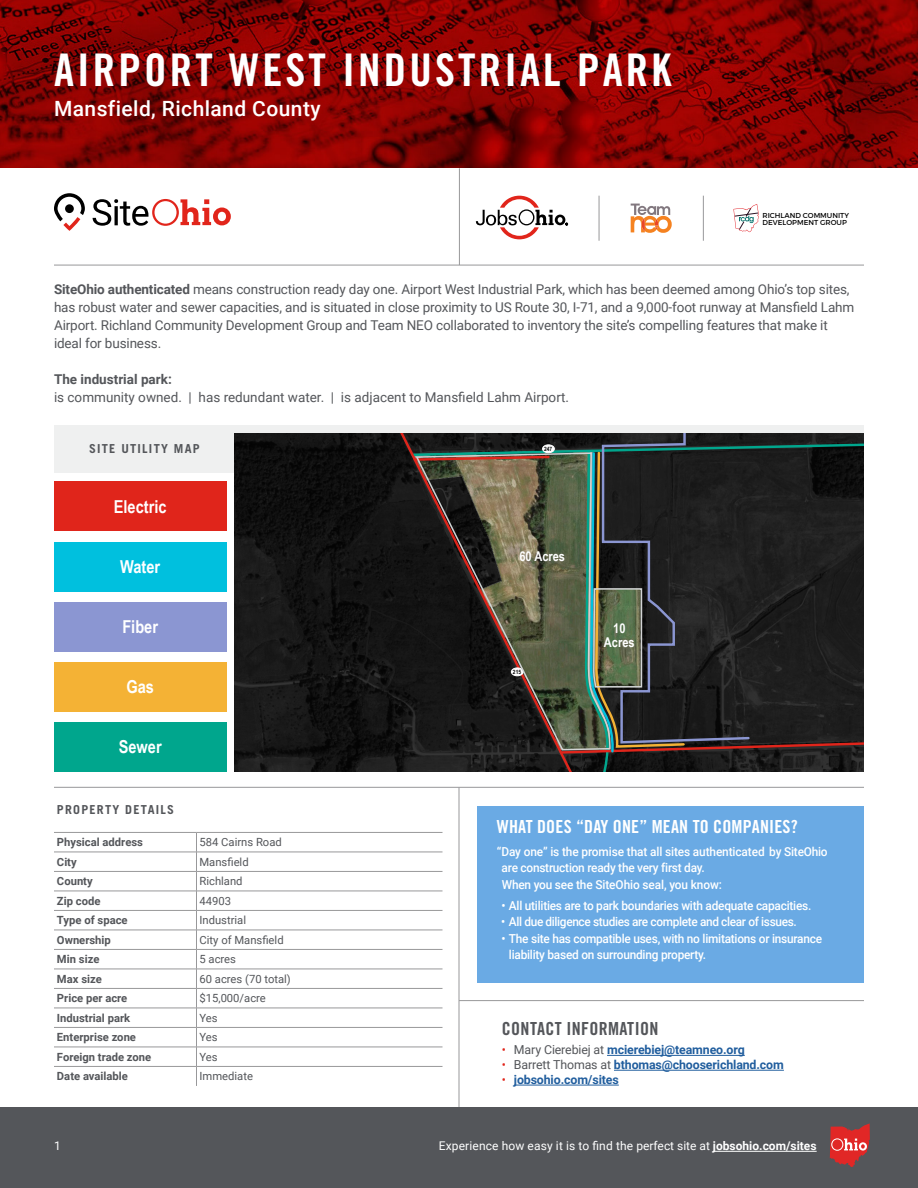
<style>
.page{position:relative;width:918px;height:1188px;background:#fff}
.page>*{position:absolute;margin:0;border:0;box-sizing:border-box;transform-origin:0 0}
.t1{font:45px "Trade Gothic LT Std Bd Cn 20";letter-spacing:.07em;color:#fff}
.t2{font:500 21px "Roboto";letter-spacing:.02em;color:#fff}
.t3{font:18px "Trade Gothic LT Std Bd Cn 20";letter-spacing:.01em;color:#fff}
.t4{font:18px "Trade Gothic LT Std Bd Cn 20";letter-spacing:.02em;color:#54565a}
.t5{font:700 17.85px "Arial Narrow";color:#fff}
.t6{font:13.5px/18px "Roboto";letter-spacing:-.01em;color:#54565a}
.t7{font:700 13.5px "Roboto";color:#54565a}
.t8{font:700 13.5px/13.5px "Arial Narrow";color:#fff;text-align:center}
.t9{font:500 12.3px/16.5px "Roboto";letter-spacing:-.02em;color:#fff;scale:.96 1}
.t10{font:700 12.3px "Roboto";letter-spacing:-.01em;color:#215e9e}
.t11{font:700 12.3px "Trade Gothic LT Std";letter-spacing:.1em;color:#54565a}
.t12{font:12px "Roboto";letter-spacing:.01em;color:#fff}
.t13{font:700 11.25px "Roboto";color:#54565a}
.t14{font:11.25px "Roboto";color:#54565a}
.t15{font:7.2px/7.4px "Montserrat";color:#000}
.t16{font:700 5.85px "Arial Narrow";color:#000}
.s1{font-weight:700}
.s2{font-weight:400;color:#e1251b}
.s3{font-weight:400;color:#54565a}
</style>
<div class="page">
<hr style="left:459px;top:787px;width:1px;height:325px;background:#98989a">
<div style="left:478px;top:806px;width:386px;height:176px;background:#6aaae4"></div>
<div style="left:54px;top:425px;width:810px;height:47px;background:#eff0f0"></div>
<svg style="left:235px;top:434px;width:629px;height:338px;background:#121212"></svg>
<svg style="left:601px;top:434px;width:150px;height:8px"></svg>
<svg style="left:391px;top:434px;width:188px;height:338px;background:#141313"></svg>
<hr style="left:54px;top:852px;width:142px;height:1px;background:#98989a">
<hr style="left:196px;top:852px;width:246px;height:1px;background:#98989a">
<hr style="left:54px;top:871px;width:142px;height:1px;background:#98989a">
<hr style="left:196px;top:871px;width:246px;height:1px;background:#98989a">
<hr style="left:54px;top:891px;width:142px;height:1px;background:#98989a">
<hr style="left:196px;top:891px;width:246px;height:1px;background:#98989a">
<hr style="left:54px;top:910px;width:142px;height:1px;background:#98989a">
<hr style="left:196px;top:910px;width:246px;height:1px;background:#98989a">
<hr style="left:54px;top:930px;width:142px;height:1px;background:#98989a">
<hr style="left:196px;top:930px;width:246px;height:1px;background:#98989a">
<hr style="left:54px;top:949px;width:142px;height:1px;background:#98989a">
<hr style="left:196px;top:949px;width:246px;height:1px;background:#98989a">
<hr style="left:54px;top:969px;width:142px;height:1px;background:#98989a">
<hr style="left:196px;top:969px;width:246px;height:1px;background:#98989a">
<hr style="left:54px;top:988px;width:142px;height:1px;background:#98989a">
<hr style="left:196px;top:988px;width:246px;height:1px;background:#98989a">
<hr style="left:54px;top:1008px;width:142px;height:1px;background:#98989a">
<hr style="left:196px;top:1008px;width:246px;height:1px;background:#98989a">
<hr style="left:54px;top:1027px;width:142px;height:1px;background:#98989a">
<hr style="left:196px;top:1027px;width:246px;height:1px;background:#98989a">
<hr style="left:54px;top:1047px;width:142px;height:1px;background:#98989a">
<hr style="left:196px;top:1047px;width:246px;height:1px;background:#98989a">
<hr style="left:54px;top:1066px;width:142px;height:1px;background:#98989a">
<hr style="left:196px;top:1066px;width:246px;height:1px;background:#98989a">
<svg style="left:196px;top:833px;width:1px;height:253px"></svg>
<hr style="left:54px;top:832px;width:142px;height:1px;background:#98989a">
<hr style="left:196px;top:832px;width:246px;height:1px;background:#98989a">
<img style="left:0;top:0;width:918px;height:167px">
<hr style="left:54px;top:265px;width:810px;height:1px;background:#98989a">
<svg style="left:733px;top:204px;width:26px;height:28px"></svg>
<div style="left:0;top:1107px;width:918px;height:81px;background:#54565a"></div>
<svg style="left:830px;top:1123px;width:40px;height:44px"></svg>
<hr style="left:713px;top:1151px;width:104px;height:1px;background:#fff">
<hr style="left:459px;top:1000px;width:405px;height:1px;background:#98989a">
<hr style="left:607px;top:1055px;width:138px;height:1px;background:#215e9e">
<hr style="left:614px;top:1070px;width:170px;height:1px;background:#215e9e">
<hr style="left:514px;top:1085px;width:105px;height:1px;background:#215e9e">
<hr style="left:54px;top:787px;width:810px;height:1px;background:#98989a">
<svg style="left:54px;top:193px;width:31px;height:38px"></svg>
<div style="left:65px;top:204px;width:9px;height:9px;background:#000;border-radius:50%"></div>
<svg style="left:93px;top:199px;width:138px;height:27px"></svg>
<hr style="left:459px;top:168px;width:1px;height:97px;background:#98989a">
<svg style="left:476px;top:196px;width:92px;height:43px"></svg>
<svg style="left:631px;top:204px;width:41px;height:29px"></svg>
<hr style="left:599px;top:196px;width:1px;height:45px;background:#98989a">
<hr style="left:703px;top:196px;width:1px;height:45px;background:#98989a">
<div style="left:54px;top:482px;width:172px;height:49px;background:#e0251b"></div>
<div style="left:54px;top:542px;width:172px;height:50px;background:#00c0de"></div>
<div style="left:54px;top:602px;width:172px;height:50px;background:#8b96d2"></div>
<div style="left:54px;top:662px;width:172px;height:50px;background:#f4b235"></div>
<div style="left:54px;top:722px;width:172px;height:50px;background:#00a68d"></div>
<svg style="left:410px;top:442px;width:454px;height:330px;background:#30312b"></svg>
<h1 class="t1" style="left:54px;top:43px;width:619px">AIRPORT WEST INDUSTRIAL PARK</h1>
<h2 class="t2" style="left:54px;top:94px;width:268px">Mansfield, Richland County</h2>
<p class="t15" style="left:763px;top:212px;width:88px">RICHLAND COMMUNITY<br>DEVELOPMENT GROUP</p>
<p class="t6" style="left:54px;top:280px;width:802px"><span class="s1">SiteOhio authenticated</span> means construction ready day one. Airport West Industrial Park, which has been deemed among Ohio’s top sites, has robust water and sewer capacities, and is situated in close proximity to US Route 30, I-71, and a 9,000-foot runway at Mansfield Lahm Airport. Richland Community Development Group and Team NEO collaborated to inventory the site’s compelling features that make it ideal for business.</p>
<p class="t7" style="left:54px;top:370px;width:119px">The industrial park:</p>
<p class="t6" style="left:54px;top:388px;width:517px">is community owned. | has redundant water. | is adjacent to Mansfield Lahm Airport.</p>
<p class="t11" style="left:89px;top:441px;width:112px">SITE UTILITY MAP</p>
<h3 class="t5" style="left:114px;top:493px;width:54px">Electric</h3>
<h3 class="t5" style="left:120px;top:553px;width:42px">Water</h3>
<h3 class="t5" style="left:122px;top:613px;width:37px">Fiber</h3>
<h3 class="t5" style="left:126px;top:673px;width:29px">Gas</h3>
<h3 class="t5" style="left:119px;top:733px;width:45px">Sewer</h3>
<p class="t11" style="left:57px;top:802px;width:119px">PROPERTY DETAILS</p>
<p class="t13" style="left:57px;top:835px;width:88px">Physical address</p>
<p class="t14" style="left:199px;top:835px;width:84px">584 Cairns Road</p>
<p class="t13" style="left:57px;top:854px;width:21px">City</p>
<p class="t14" style="left:199px;top:854px;width:51px">Mansfield</p>
<p class="t13" style="left:57px;top:874px;width:37px">County</p>
<p class="t14" style="left:199px;top:874px;width:45px">Richland</p>
<p class="t13" style="left:57px;top:893px;width:45px">Zip code</p>
<p class="t14" style="left:199px;top:893px;width:33px">44903</p>
<p class="t13" style="left:57px;top:913px;width:72px">Type of space</p>
<p class="t14" style="left:199px;top:913px;width:48px">Industrial</p>
<p class="t13" style="left:57px;top:932px;width:55px">Ownership</p>
<p class="t14" style="left:199px;top:932px;width:86px">City of Mansfield</p>
<p class="t13" style="left:57px;top:952px;width:44px">Min size</p>
<p class="t14" style="left:199px;top:952px;width:38px">5 acres</p>
<p class="t13" style="left:57px;top:971px;width:46px">Max size</p>
<p class="t14" style="left:199px;top:971px;width:93px">60 acres (70 total)</p>
<p class="t13" style="left:57px;top:990px;width:72px">Price per acre</p>
<p class="t14" style="left:199px;top:990px;width:68px">$15,000/acre</p>
<p class="t13" style="left:57px;top:1010px;width:75px">Industrial park</p>
<p class="t14" style="left:199px;top:1010px;width:20px">Yes</p>
<p class="t13" style="left:57px;top:1029px;width:81px">Enterprise zone</p>
<p class="t14" style="left:199px;top:1029px;width:20px">Yes</p>
<p class="t13" style="left:57px;top:1049px;width:96px">Foreign trade zone</p>
<p class="t14" style="left:199px;top:1049px;width:20px">Yes</p>
<p class="t13" style="left:57px;top:1068px;width:73px">Date available</p>
<p class="t14" style="left:199px;top:1068px;width:55px">Immediate</p>
<p class="t12" style="left:54px;top:1137px;width:8px">1</p>
<p class="t16" style="left:544px;top:444px;width:10px">247</p>
<p class="t8" style="left:519px;top:549px;width:47px">60 Acres</p>
<p class="t16" style="left:513px;top:667px;width:10px">215</p>
<p class="t8" style="left:604px;top:621px;width:32px">10<br>Acres</p>
<h3 class="t3" style="left:497px;top:816px;width:302px">WHAT DOES “DAY ONE” MEAN TO COMPANIES?</h3>
<p class="t9" style="left:502px;top:842px;width:341px;text-indent:-5px">“Day one” is the promise that all sites authenticated by SiteOhio are construction ready the very first day.<br>When you see the SiteOhio seal, you know:</p>
<p class="t9" style="left:501px;top:896px;width:324px">• All utilities are to park boundaries with adequate capacities.</p>
<p class="t9" style="left:501px;top:913px;width:309px">• All due diligence studies are complete and clear of issues.</p>
<p class="t9" style="left:509px;top:929px;width:328px;text-indent:-8px">• The site has compatible uses, with no limitations or insurance liability based on surrounding property.</p>
<h3 class="t4" style="left:502px;top:1018px;width:158px">CONTACT INFORMATION</h3>
<p class="t10" style="left:502px;top:1041px;width:244px"><span class="s2">•</span> <span class="s3">Mary Cierebiej at</span> mcierebiej@teamneo.org</p>
<p class="t10" style="left:502px;top:1056px;width:283px"><span class="s2">•</span> <span class="s3">Barrett Thomas at</span> bthomas@chooserichland.com</p>
<p class="t10" style="left:502px;top:1071px;width:118px"><span class="s2">•</span> jobsohio.com/sites</p>
<p class="t12" style="left:439px;top:1138px;width:379px">Experience how easy it is to find the perfect site at <span class="s1">jobsohio.com/sites</span></p>
</div>
